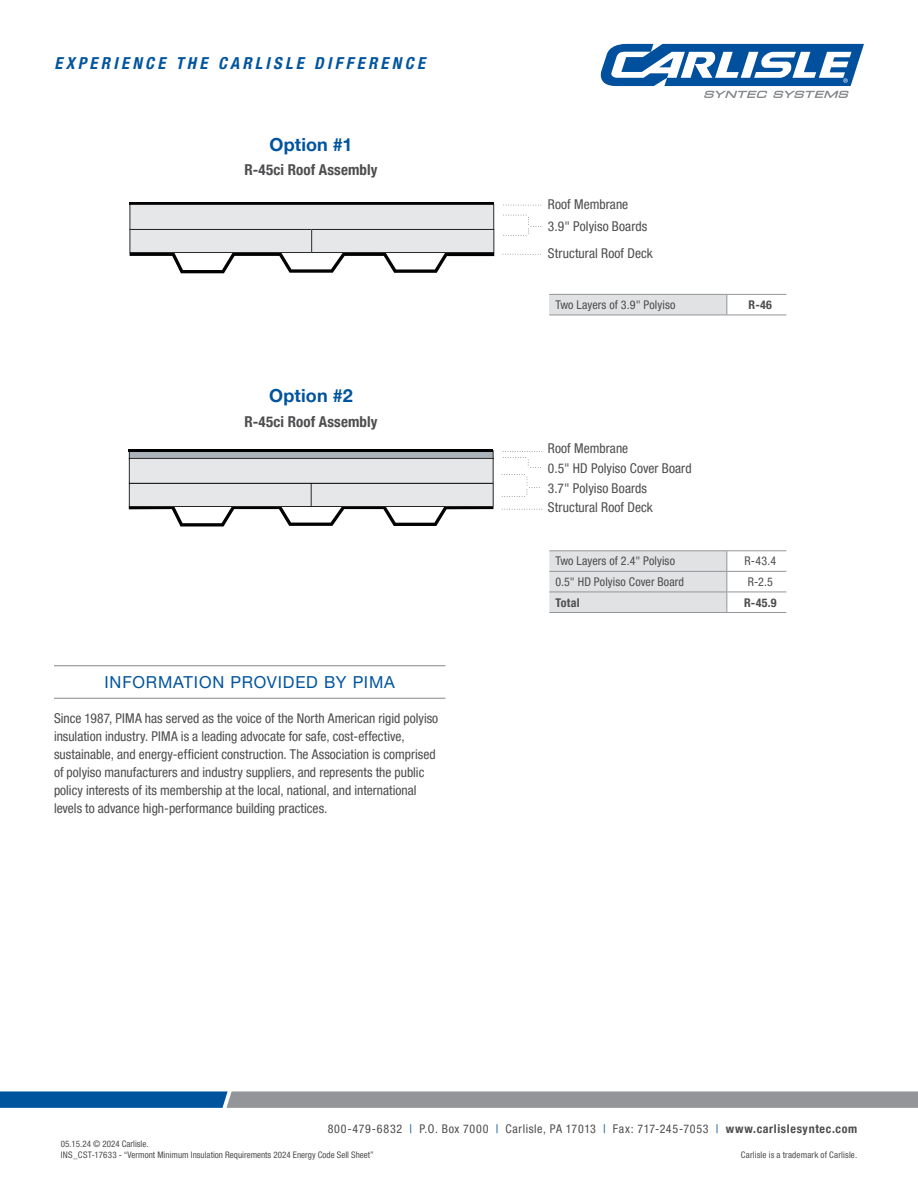
<style>
.page{position:relative;width:918px;height:1188px;background:#fff}
.page>*{position:absolute;margin:0;border:0;box-sizing:border-box;transform-origin:0 0}
.t1{font:700 18px "Helvetica Neue LT Pro";letter-spacing:.005em;color:#00549e}
.t2{font:italic 700 condensed 16.5px "Helvetica Neue LT Pro";letter-spacing:.205em;color:#00549e}
.t3{font:16.5px "Helvetica Neue LT Pro";letter-spacing:.05em;color:#00549e}
.t4{font:700 condensed 15px "Helvetica Neue LT Pro";letter-spacing:.01em;color:#4d4d4f}
.t5{font:condensed 13.5px/18px "Helvetica Neue LT Pro";color:#4d4d4f}
.t6{font:condensed 12px "Helvetica Neue LT Pro";letter-spacing:.05em;color:#4d4d4f}
.t7{font:condensed 12px "Helvetica Neue LT Pro";letter-spacing:.015em;color:#4d4d4f}
.t8{font:700 condensed 12px "Helvetica Neue LT Pro";letter-spacing:.03em;color:#4d4d4f}
.t9{font:condensed 9px/10.5px "Helvetica Neue LT Pro";color:#4d4d4f}
.s1{color:#00549e}
.s2{font-weight:700}
</style>
<div class="page">
<hr style="left:549px;top:550px;width:178px;height:1px;background:#939598">
<hr style="left:727px;top:550px;width:59px;height:1px;background:#939598">
<hr style="left:727px;top:571px;width:59px;height:1px;background:#939598">
<hr style="left:727px;top:592px;width:59px;height:1px;background:#939598">
<svg style="left:549px;top:551px;width:178px;height:61px;background:#dedfe0"></svg>
<hr style="left:549px;top:612px;width:178px;height:1px;background:#939598">
<hr style="left:727px;top:612px;width:59px;height:1px;background:#939598">
<div style="left:549px;top:294px;width:178px;height:21px;background:#e1e2e3"></div>
<hr style="left:549px;top:294px;width:178px;height:1px;background:#939598">
<hr style="left:727px;top:294px;width:59px;height:1px;background:#939598">
<svg style="left:726px;top:295px;width:1px;height:20px"></svg>
<hr style="left:549px;top:315px;width:178px;height:1px;background:#939598">
<hr style="left:727px;top:315px;width:59px;height:1px;background:#939598">
<hr style="left:54px;top:665px;width:392px;height:1px;background:#939598">
<hr style="left:54px;top:698px;width:392px;height:1px;background:#939598">
<svg style="left:601px;top:44px;width:263px;height:54px"></svg>
<svg style="left:0;top:1091px;width:918px;height:17px;background:#74899d"></svg>
<hr style="left:130px;top:202px;width:364px;height:2px;background:#000">
<svg style="left:130px;top:204px;width:364px;height:69px"></svg>
<svg style="left:503px;top:205px;width:38px;height:1px"></svg>
<svg style="left:503px;top:254px;width:38px;height:1px"></svg>
<svg style="left:503px;top:215px;width:38px;height:21px"></svg>
<svg style="left:129px;top:450px;width:365px;height:76px"></svg>
<hr style="left:128px;top:450px;width:365px;height:2px;background:#000">
<svg style="left:503px;top:451px;width:39px;height:17px"></svg>
<svg style="left:502px;top:509px;width:40px;height:1px"></svg>
<svg style="left:502px;top:474px;width:38px;height:23px"></svg>
<p class="t2" style="left:54px;top:53px;width:372px">EXPERIENCE THE CARLISLE DIFFERENCE</p>
<h1 class="t1" style="left:269px;top:133px;width:85px">Option #1</h1>
<p class="t4" style="left:245px;top:161px;width:134px">R-45ci Roof Assembly</p>
<h1 class="t1" style="left:269px;top:385px;width:85px">Option #2</h1>
<p class="t4" style="left:245px;top:413px;width:134px">R-45ci Roof Assembly</p>
<p class="t3" style="left:105px;top:672px;width:292px">INFORMATION PROVIDED BY PIMA</p>
<p class="t5" style="left:54px;top:709px;width:386px">Since 1987, PIMA has served as the voice of the North American rigid polyiso insulation industry. PIMA is a leading advocate for safe, cost-effective, sustainable, and energy-efficient construction. The Association is comprised of polyiso manufacturers and industry suppliers, and represents the public policy interests of its membership at the local, national, and international levels to advance high-performance building practices.</p>
<p class="t5" style="left:548px;top:195px;width:82px">Roof Membrane</p>
<p class="t5" style="left:548px;top:217px;width:101px">3.9" Polyiso Boards</p>
<p class="t5" style="left:548px;top:244px;width:107px">Structural Roof Deck</p>
<p class="t7" style="left:555px;top:298px;width:122px">Two Layers of 3.9" Polyiso</p>
<p class="t8" style="left:749px;top:298px;width:25px">R-46</p>
<p class="t5" style="left:548px;top:437px;width:145px;line-height:20.4px">Roof Membrane<br>0.5" HD Polyiso Cover Board</p>
<p class="t5" style="left:548px;top:479px;width:101px">3.7" Polyiso Boards</p>
<p class="t5" style="left:548px;top:498px;width:107px">Structural Roof Deck</p>
<p class="t7" style="left:555px;top:554px;width:121px">Two Layers of 2.4" Polyiso</p>
<p class="t7" style="left:744px;top:554px;width:33px">R-43.4</p>
<p class="t7" style="left:555px;top:575px;width:130px">0.5" HD Polyiso Cover Board</p>
<p class="t7" style="left:748px;top:575px;width:27px">R-2.5</p>
<p class="t8" style="left:555px;top:595px;width:26px">Total</p>
<p class="t8" style="left:744px;top:595px;width:34px">R-45.9</p>
<p class="t6" style="left:328px;top:1122px;width:531px">800-479-6832 <span class="s1">|</span> P.O. Box 7000 <span class="s1">|</span> Carlisle, PA 17013 <span class="s1">|</span> Fax: 717-245-7053 <span class="s1">|</span> <span class="s2">www.carlislesyntec.com</span></p>
<p class="t9" style="left:61px;top:1139px;width:315px">05.15.24 © 2024 Carlisle.<br>INS_CST-17633 - “Vermont Minimum Insulation Requirements 2024 Energy Code Sell Sheet”</p>
<p class="t9" style="left:741px;top:1149px;width:118px">Carlisle is a trademark of Carlisle.</p>
</div>
